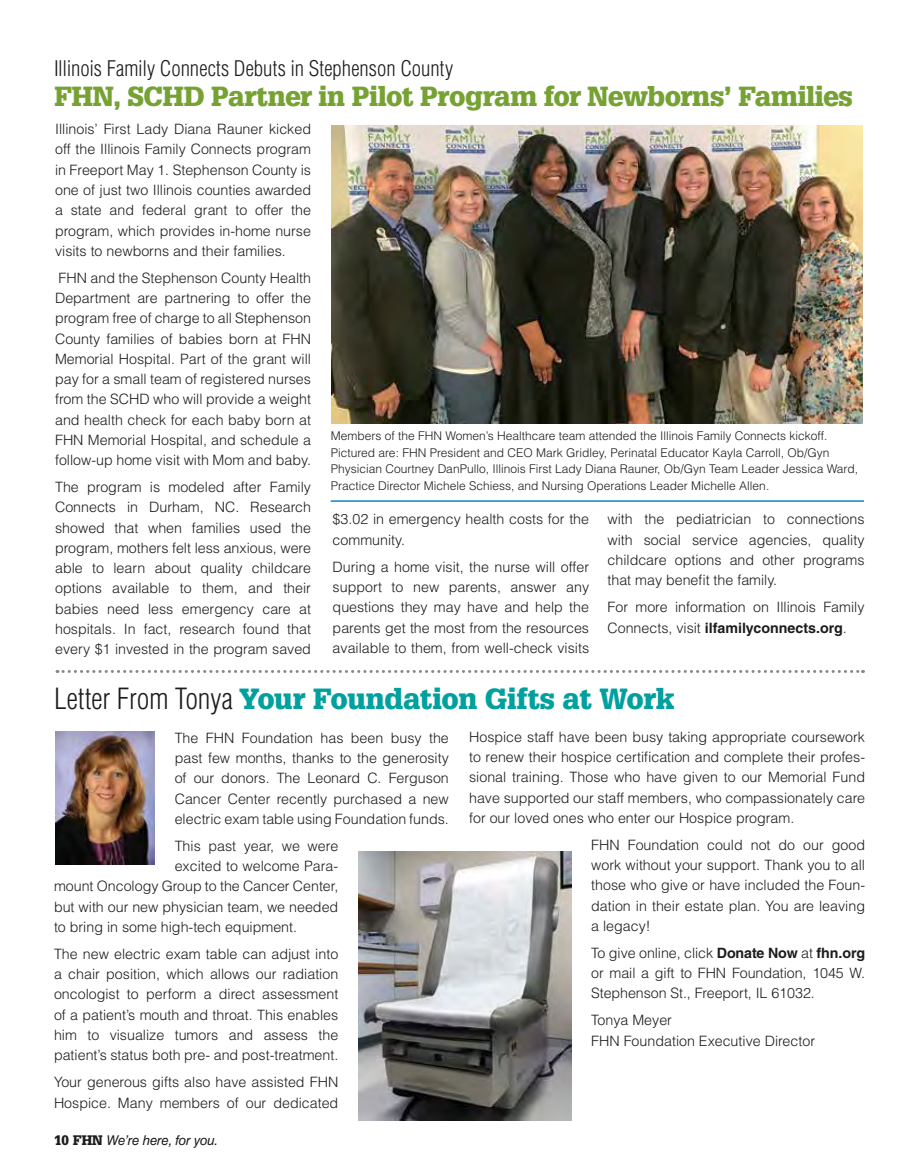
<style>
.page{position:relative;width:918px;height:1175px;background:#fff}
.page>*{position:absolute;margin:0;border:0;box-sizing:border-box;transform-origin:0 0}
.t1{font:900 28.5px "Glypha LT";letter-spacing:-.01em;color:#00a09f}
.t2{font:900 27px "Glypha LT";letter-spacing:-.015em;color:#76a233}
.t3{font:300 condensed 21px "Helvetica LT Std";color:#1c1c1a}
.t4{font:300 14.25px/20.2px "Helvetica LT Std";color:#1c1c1a;text-align:justify}
.t5{font:italic 13.5px "Helvetica LT Std";letter-spacing:-.02em;color:#1c1c1a}
.t6{font:300 12px/16.5px "Helvetica LT Std";color:#1c1c1a}
.s1{font-weight:700}
.s2{font-family:"Helvetica LT Std";font-weight:300;font-stretch:condensed;color:#1c1c1a}
.s3{font-family:"Glypha LT";font-weight:900;font-style:normal}
</style>
<div class="page">
<img style="left:331px;top:125px;width:531px;height:298px">
<img style="left:55px;top:731px;width:99px;height:133px">
<img style="left:359px;top:851px;width:212px;height:269px">
<svg style="left:57px;top:670px;width:806px;height:3px"></svg>
<hr style="left:331px;top:500px;width:533px;height:2px;background:#0089c6">
<h3 class="t3" style="left:54px;top:56px;width:401px">Illinois Family Connects Debuts in Stephenson County</h3>
<h2 class="t2" style="left:54px;top:80px;width:801px">FHN, SCHD Partner in Pilot Program for Newborns’ Families</h2>
<p class="t4" style="left:55px;top:119px;width:257px">Illinois’ First Lady Diana Rauner kicked off the Illinois Family Connects program in Freeport May 1. Stephenson County is one of just two Illinois counties awarded a state and federal grant to offer the program, which provides in-home nurse visits to newborns and their families.</p>
<p class="t4" style="left:55px;top:267px;width:257px">FHN and the Stephenson County Health Department are partnering to offer the program free of charge to all Stephenson County families of babies born at FHN Memorial Hospital. Part of the grant will pay for a small team of registered nurses from the SCHD who will provide a weight and health check for each baby born at FHN Memorial Hospital, and schedule a follow-up home visit with Mom and baby.</p>
<p class="t4" style="left:55px;top:477px;width:257px">The program is modeled after Family Connects in Durham, NC. Research showed that when families used the program, mothers felt less anxious, were able to learn about quality childcare options available to them, and their babies need less emergency care at hospitals. In fact, research found that every $1 invested in the program saved</p>
<p class="t6" style="left:331px;top:428px;width:529px">Members of the FHN Women’s Healthcare team attended the Illinois Family Connects kickoff.<br>Pictured are: FHN President and CEO Mark Gridley, Perinatal Educator Kayla Carroll, Ob/Gyn Physician Courtney DanPullo, Illinois First Lady Diana Rauner, Ob/Gyn Team Leader Jessica Ward, Practice Director Michele Schiess, and Nursing Operations Leader Michelle Allen.</p>
<p class="t4" style="left:333px;top:509px;width:258px">$3.02 in emergency health costs for the community.</p>
<p class="t4" style="left:333px;top:556px;width:258px">During a home visit, the nurse will offer support to new parents, answer any questions they may have and help the parents get the most from the resources available to them, from well-check visits</p>
<p class="t4" style="left:607px;top:509px;width:259px">with the pediatrician to connections with social service agencies, quality childcare options and other programs that may benefit the family.</p>
<p class="t4" style="left:607px;top:597px;width:259px">For more information on Illinois Family<br>Connects, visit <span class="s1">ilfamilyconnects.org</span>.</p>
<h1 class="t1" style="left:54px;top:681px;width:622px"><span class="s2">Letter From Tonya</span> Your Foundation Gifts at Work</h1>
<p class="t4" style="left:469px;top:726px;width:397px">Hospice staff have been busy taking appropriate coursework to renew their hospice certification and complete their profes&shy;sional training. Those who have given to our Memorial Fund have supported our staff members, who compassionately care for our loved ones who enter our Hospice program.</p>
<p class="t4" style="left:591px;top:834px;width:275px">FHN Foundation could not do our good work without your support. Thank you to all those who give or have included the Foun&shy;dation in their estate plan. You are leaving a legacy!</p>
<p class="t4" style="left:591px;top:942px;width:275px">To give online, click <span class="s1">Donate Now</span> at <span class="s1">fhn.org </span>or mail a gift to FHN Foundation, 1045 W.<br>Stephenson St., Freeport, IL 61032.</p>
<p class="t4" style="left:591px;top:1010px;width:225px">Tonya Meyer<br>FHN Foundation Executive Director</p>
<p class="t4" style="left:175px;top:727px;width:276px">The FHN Foundation has been busy the past few months, thanks to the generosity of our donors. The Leonard C. Ferguson Cancer Center recently purchased a new electric exam table using Foundation funds.</p>
<p class="t4" style="left:175px;top:835px;width:165px">This past year, we were</p>
<p class="t4" style="left:175px;top:855px;width:165px">excited to welcome Para-</p>
<p class="t4" style="left:54px;top:876px;width:286px">mount Oncology Group to the Cancer Center,</p>
<p class="t4" style="left:54px;top:896px;width:286px">but with our new physician team, we needed</p>
<p class="t4" style="left:54px;top:916px;width:245px">to bring in some high-tech equipment.</p>
<p class="t4" style="left:54px;top:943px;width:286px">The new electric exam table can adjust into a chair position, which allows our radiation oncologist to perform a direct assessment of a patient’s mouth and throat. This enables him to visualize tumors and assess the patient’s status both pre- and post-treatment.</p>
<p class="t4" style="left:54px;top:1071px;width:286px">Your generous gifts also have assisted FHN<br>Hospice. Many members of our dedicated</p>
<p class="t5" style="left:54px;top:1132px;width:166px"><span class="s3">10 FHN</span> We’re here, for you.</p>
</div>
